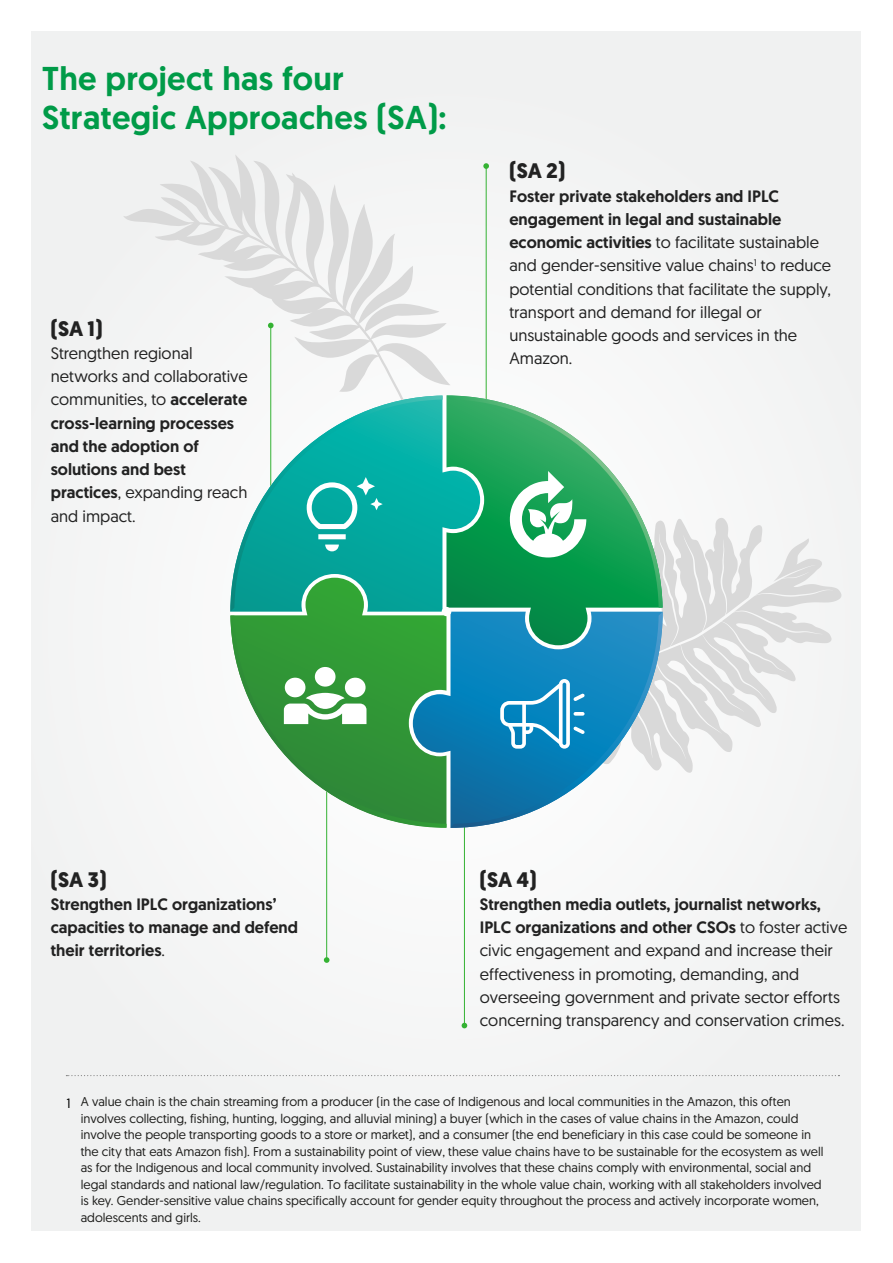
<style>
.page{position:relative;width:893px;height:1263px;background:#fff}
.page>*{position:absolute;margin:0;border:0;box-sizing:border-box;transform-origin:0 0}
.t1{font:500 33px/39px "Geomanist";letter-spacing:.01em;color:#009b48}
.t2{font:700 21px "Geomanist";color:#222}
.t3{font:16.5px/23.2px "Geomanist";color:#222}
.t4{font:500 16.5px/23.2px "Geomanist";color:#222}
.t5{font:13.5px "Geomanist";color:#000}
.t6{font:12.75px/16.5px "Geomanist";color:#1d1d1b}
.s1{font-weight:500}
.s2{font-weight:400}
</style>
<div class="page">
<div style="left:32px;top:31px;width:828px;height:1199px;background:#f2f3f3"></div>
<svg style="left:123px;top:155px;width:327px;height:240px"></svg>
<svg style="left:66px;top:1075px;width:773px;height:1px"></svg>
<hr style="left:486px;top:166px;width:1px;height:443px;background:#34b233">
<svg style="left:483px;top:163px;width:6px;height:6px"></svg>
<hr style="left:270px;top:325px;width:1px;height:253px;background:#34b233">
<svg style="left:268px;top:323px;width:6px;height:5px"></svg>
<hr style="left:326px;top:656px;width:1px;height:304px;background:#34b233">
<svg style="left:324px;top:957px;width:5px;height:6px"></svg>
<hr style="left:464px;top:647px;width:1px;height:379px;background:#34b233">
<svg style="left:462px;top:1023px;width:5px;height:5px"></svg>
<svg style="left:663px;top:518px;width:178px;height:255px"></svg>
<svg style="left:230px;top:616px;width:216px;height:212px"></svg>
<svg style="left:230px;top:396px;width:213px;height:216px"></svg>
<svg style="left:450px;top:612px;width:213px;height:216px"></svg>
<svg style="left:446px;top:395px;width:217px;height:213px"></svg>
<svg style="left:307px;top:477px;width:76px;height:74px"></svg>
<svg style="left:510px;top:471px;width:76px;height:86px"></svg>
<svg style="left:284px;top:667px;width:82px;height:57px"></svg>
<svg style="left:500px;top:679px;width:85px;height:70px"></svg>
<h1 class="t1" style="left:42px;top:59px;width:406px">The project has four<br>Strategic Approaches (SA):</h1>
<h2 class="t2" style="left:51px;top:314px;width:53px">(SA 1)</h2>
<p class="t3" style="left:51px;top:341px;width:199px">Strengthen regional networks and collaborative communities, to <span class="s1">accelerate cross-learning processes and the adoption of solutions and best practices</span>, expanding reach and impact.</p>
<h2 class="t2" style="left:509px;top:157px;width:57px">(SA 2)</h2>
<p class="t3" style="left:509px;top:184px;width:323px"><span class="s1">Foster private stakeholders and IPLC engagement in legal and sustainable economic activities</span> to facilitate sustainable and gender-sensitive value chains<sup>1</sup> to reduce potential conditions that facilitate the supply, transport and demand for illegal or unsustainable goods and services in the Amazon.</p>
<h2 class="t2" style="left:51px;top:865px;width:57px">(SA 3)</h2>
<p class="t4" style="left:51px;top:892px;width:249px">Strengthen IPLC organizations’ capacities to manage and defend their territories<span class="s2">.</span></p>
<h2 class="t2" style="left:480px;top:865px;width:58px">(SA 4)</h2>
<p class="t3" style="left:480px;top:892px;width:369px"><span class="s1">Strengthen media outlets, journalist networks, IPLC organizations and other CSOs</span> to foster active civic engagement and expand and increase their effectiveness in promoting, demanding, and overseeing government and private sector efforts concerning transparency and conservation crimes.</p>
<p class="t5" style="left:66px;top:1094px;width:6px">1</p>
<p class="t6" style="left:81px;top:1093px;width:744px">A value chain is the chain streaming from a producer (in the case of Indigenous and local communities in the Amazon, this often involves collecting, fishing, hunting, logging, and alluvial mining) a buyer (which in the cases of value chains in the Amazon, could involve the people transporting goods to a store or market), and a consumer (the end beneficiary in this case could be someone in the city that eats Amazon fish). From a sustainability point of view, these value chains have to be sustainable for the ecosystem as well as for the Indigenous and local community involved. Sustainability involves that these chains comply with environmental, social and legal standards and national law/regulation. To facilitate sustainability in the whole value chain, working with all stakeholders involved is key. Gender-sensitive value chains specifically account for gender equity throughout the process and actively incorporate women, adolescents and girls.</p>
</div>
